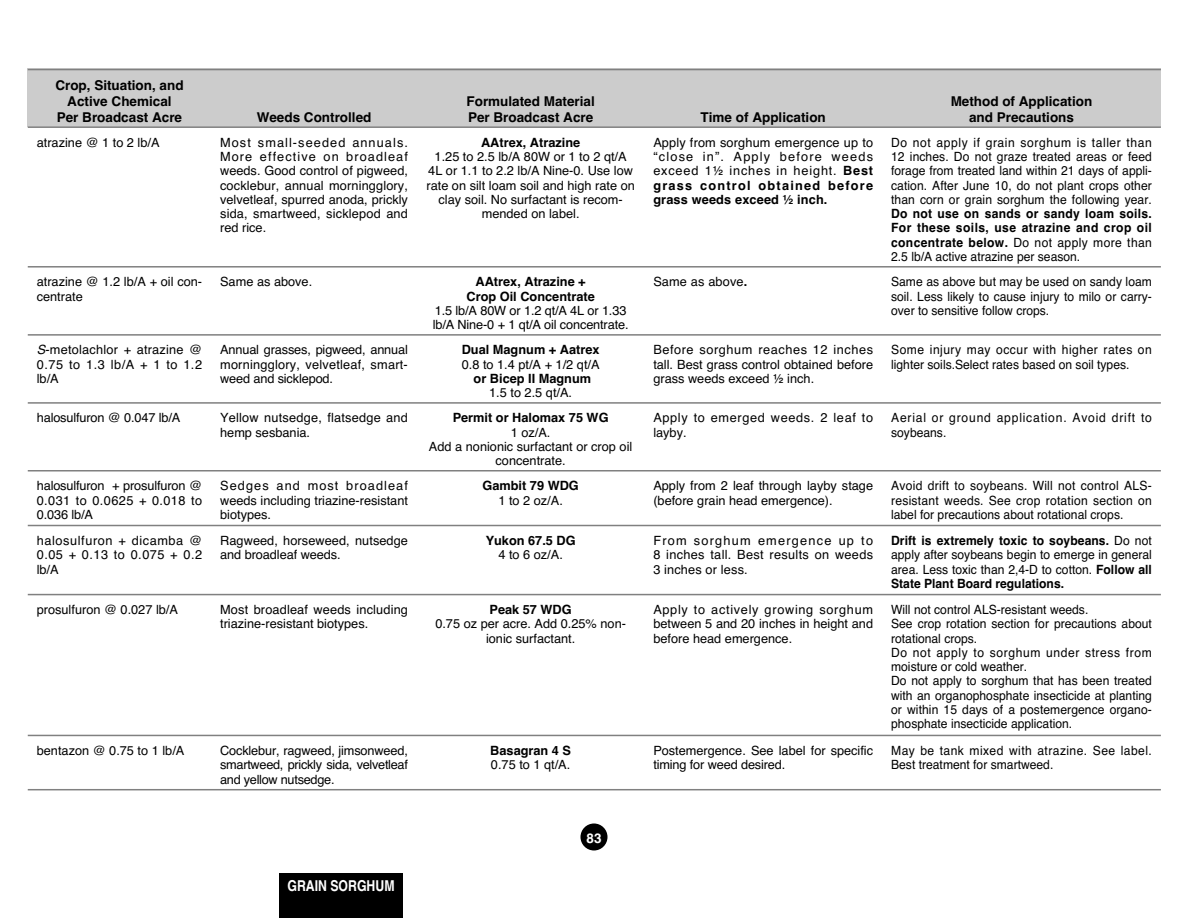
<style>
.page{position:relative;width:1188px;height:918px;background:#fff}
.page>*{position:absolute;margin:0;border:0;box-sizing:border-box;transform-origin:0 0}
.t1{font:700 condensed 15px "Helvetica";color:#fff}
.t2{font:700 13.5px/15.8px "Helvetica";color:#000;text-align:center}
.t3{font:700 13.5px "Helvetica";color:#fff}
.t4{font:12.75px/14.2px "Helvetica";color:#000;text-align:justify}
.t5{font:12.75px/14.2px "Helvetica";color:#000;text-align:justify;scale:.95 1}
.t6{font:700 12.75px/14.2px "Helvetica";color:#000;text-align:center}
.t7{font:700 12.75px/14.2px "Helvetica";color:#000;text-align:justify;scale:.95 1}
.t8{font:12.75px/14.2px "Helvetica";letter-spacing:.035em;color:#000;scale:.95 1}
.t9{font:12.75px/14.2px "Helvetica";letter-spacing:.065em;color:#000;scale:.95 1}
.t10{font:12.75px/14.2px "Helvetica";letter-spacing:.05em;color:#000}
.s1{font-style:italic}
.s2{font-weight:700}
.s3{font-weight:400}
</style>
<div class="page">
<div style="left:580px;top:824px;width:28px;height:26px;background:#000;border-radius:50%"></div>
<div style="left:28px;top:69px;width:183px;height:58px;background:#ccc"></div>
<div style="left:211px;top:69px;width:206px;height:58px;background:#ccc"></div>
<div style="left:417px;top:69px;width:227px;height:58px;background:#ccc"></div>
<div style="left:644px;top:69px;width:238px;height:58px;background:#ccc"></div>
<div style="left:882px;top:69px;width:279px;height:58px;background:#ccc"></div>
<hr style="left:28px;top:69px;width:1133px;height:1px;background:#808080">
<hr style="left:28px;top:126px;width:1133px;height:2px;background:#808080">
<hr style="left:28px;top:266px;width:1133px;height:2px;background:#808080">
<hr style="left:28px;top:334px;width:1133px;height:2px;background:#808080">
<hr style="left:28px;top:402px;width:1133px;height:2px;background:#808080">
<hr style="left:28px;top:470px;width:1133px;height:2px;background:#808080">
<hr style="left:28px;top:525px;width:1133px;height:1px;background:#808080">
<hr style="left:28px;top:594px;width:1133px;height:1px;background:#808080">
<hr style="left:28px;top:735px;width:1133px;height:1px;background:#808080">
<hr style="left:28px;top:789px;width:1133px;height:1px;background:#808080">
<div style="left:280px;top:873px;width:123px;height:45px;background:#000"></div>
<p class="t2" style="left:55px;top:78px;width:130px">Crop, Situation, and<br>Active Chemical<br>Per Broadcast Acre</p>
<p class="t2" style="left:257px;top:109px;width:116px">Weeds Controlled</p>
<p class="t2" style="left:467px;top:94px;width:130px;text-align:left">Formulated Material<br>Per Broadcast Acre</p>
<p class="t4" style="left:37px;top:135px;width:124px">atrazine @ 1 to 2 lb/A</p>
<p class="t4" style="left:220px;top:135px;width:189px">Most small-seeded annuals.<br>More effective on broadleaf weeds. Good control of pigweed, cocklebur, annual morningglory, velvetleaf, spurred anoda, prickly sida, smartweed, sicklepod and red rice.</p>
<p class="t6" style="left:481px;top:135px;width:101px">AAtrex, Atrazine</p>
<p class="t4" style="left:426px;top:149px;width:210px;text-align:center">1.25 to 2.5 lb/A 80W or 1 to 2 qt/A<br>4L or 1.1 to 2.2 lb/A Nine-0. Use low rate on silt loam soil and high rate on clay soil. No surfactant is recom&shy;mended on label.</p>
<p class="t4" style="left:37px;top:275px;width:167px">atrazine @ 1.2 lb/A + oil con&shy;centrate</p>
<p class="t4" style="left:220px;top:275px;width:94px">Same as above.</p>
<p class="t6" style="left:467px;top:275px;width:130px">AAtrex, Atrazine +<br>Crop Oil Concentrate</p>
<p class="t4" style="left:433px;top:303px;width:197px">1.5 lb/A 80W or 1.2 qt/A 4L or 1.33 lb/A Nine-0 + 1 qt/A oil concentrate.</p>
<p class="t4" style="left:37px;top:343px;width:167px"><span class="s1">S</span>-metolachlor + atrazine @ 0.75 to 1.3 lb/A + 1 to 1.2 lb/A</p>
<p class="t4" style="left:220px;top:343px;width:189px">Annual grasses, pigweed, annual morningglory, velvetleaf, smart&shy;weed and sicklepod.</p>
<p class="t6" style="left:462px;top:343px;width:139px">Dual Magnum + Aatrex</p>
<p class="t4" style="left:462px;top:357px;width:139px">0.8 to 1.4 pt/A + 1/2 qt/A</p>
<p class="t6" style="left:474px;top:371px;width:119px">or Bicep II Magnum</p>
<p class="t4" style="left:489px;top:386px;width:84px">1.5 to 2.5 qt/A.</p>
<p class="t4" style="left:37px;top:411px;width:145px">halosulfuron @ 0.047 lb/A</p>
<p class="t4" style="left:220px;top:411px;width:189px">Yellow nutsedge, flatsedge and hemp sesbania.</p>
<p class="t6" style="left:453px;top:411px;width:157px">Permit or Halomax 75 WG</p>
<p class="t4" style="left:429px;top:425px;width:205px;text-align:center">1 oz/A.<br>Add a nonionic surfactant or crop oil concentrate.</p>
<p class="t4" style="left:37px;top:479px;width:167px">halosulfuron + prosulfuron @ 0.031 to 0.0625 + 0.018 to 0.036 lb/A</p>
<p class="t4" style="left:220px;top:479px;width:189px">Sedges and most broadleaf weeds including triazine-resistant biotypes.</p>
<p class="t6" style="left:482px;top:479px;width:98px">Gambit 79 WDG</p>
<p class="t4" style="left:498px;top:493px;width:66px">1 to 2 oz/A.</p>
<p class="t4" style="left:37px;top:534px;width:167px">halosulfuron + dicamba @ 0.05 + 0.13 to 0.075 + 0.2 lb/A</p>
<p class="t4" style="left:220px;top:534px;width:189px">Ragweed, horseweed, nutsedge and broadleaf weeds.</p>
<p class="t6" style="left:486px;top:534px;width:91px">Yukon 67.5 DG</p>
<p class="t4" style="left:498px;top:548px;width:66px">4 to 6 oz/A.</p>
<p class="t4" style="left:37px;top:603px;width:143px">prosulfuron @ 0.027 lb/A</p>
<p class="t4" style="left:220px;top:603px;width:189px">Most broadleaf weeds including triazine-resistant biotypes.</p>
<p class="t6" style="left:490px;top:603px;width:84px">Peak 57 WDG</p>
<p class="t4" style="left:435px;top:617px;width:192px;text-align:center">0.75 oz per acre. Add 0.25% non&shy;ionic surfactant.</p>
<p class="t4" style="left:37px;top:744px;width:149px">bentazon @ 0.75 to 1 lb/A</p>
<p class="t4" style="left:220px;top:744px;width:189px">Cocklebur, ragweed, jimsonweed, smartweed, prickly sida, velvetleaf and yellow nutsedge.</p>
<p class="t6" style="left:490px;top:744px;width:82px">Basagran 4 S</p>
<p class="t4" style="left:491px;top:758px;width:81px">0.75 to 1 qt/A.</p>
<p class="t1" style="left:287px;top:880px;width:109px">GRAIN SORGHUM</p>
<p class="t3" style="left:586px;top:830px;width:17px">83</p>
<p class="t2" style="left:701px;top:109px;width:127px">Time of Application</p>
<p class="t2" style="left:951px;top:94px;width:143px">Method of Application and Precautions</p>
<p class="t4" style="left:653px;top:135px;width:221px">Apply from sorghum emergence up to “close in”. Apply before weeds exceed 1½ inches in height. <span class="s2">Best grass control obtained before grass weeds exceed ½ inch.</span></p>
<p class="t5" style="left:891px;top:135px;width:276px">Do not apply if grain sorghum is taller than 12 inches. Do not graze treated areas or feed forage from treated land within 21 days of appli&shy;cation. After June 10, do not plant crops other than corn or grain sorghum the following year.</p>
<p class="t7" style="left:891px;top:206px;width:276px">Do not use on sands or sandy loam soils.<br>For these soils, use atrazine and crop oil concentrate below. <span class="s3">Do not apply more than 2.5 lb/A active atrazine per season.</span></p>
<p class="t4" style="left:653px;top:275px;width:95px">Same as above<span class="s2">.</span></p>
<p class="t5" style="left:891px;top:275px;width:276px">Same as above but may be used on sandy loam soil. Less likely to cause injury to milo or carry&shy;over to sensitive follow crops.</p>
<p class="t4" style="left:653px;top:343px;width:221px">Before sorghum reaches 12 inches tall. Best grass control obtained before grass weeds exceed ½ inch.</p>
<p class="t5" style="left:891px;top:343px;width:276px">Some injury may occur with higher rates on lighter soils.Select rates based on soil types.</p>
<p class="t10" style="left:653px;top:411px;width:221px">Apply to emerged weeds. 2 leaf to layby.</p>
<p class="t9" style="left:891px;top:411px;width:276px">Aerial or ground application. Avoid drift to soybeans.</p>
<p class="t4" style="left:653px;top:479px;width:221px">Apply from 2 leaf through layby stage (before grain head emergence).</p>
<p class="t5" style="left:891px;top:479px;width:276px">Avoid drift to soybeans. Will not control ALS&shy;resistant weeds. See crop rotation section on label for precautions about rotational crops.</p>
<p class="t4" style="left:653px;top:534px;width:221px">From sorghum emergence up to 8 inches tall. Best results on weeds 3 inches or less.</p>
<p class="t5" style="left:891px;top:534px;width:276px"><span class="s2">Drift is extremely toxic to soybeans.</span> Do not apply after soybeans begin to emerge in general area. Less toxic than 2,4-D to cotton. <span class="s2">Follow all State Plant Board regulations.</span></p>
<p class="t4" style="left:653px;top:603px;width:221px">Apply to actively growing sorghum between 5 and 20 inches in height and before head emergence.</p>
<p class="t5" style="left:891px;top:603px;width:276px;text-align:left">Will not control ALS-resistant weeds.<br>See crop rotation section for precautions about rotational crops.<br>Do not apply to sorghum under stress from moisture or cold weather.<br>Do not apply to sorghum that has been treated with an organophosphate insecticide at planting or within 15 days of a postemergence organo&shy;phosphate insecticide application.</p>
<p class="t4" style="left:653px;top:744px;width:221px">Postemergence. See label for specific timing for weed desired.</p>
<p class="t8" style="left:891px;top:744px;width:276px">May be tank mixed with atrazine. See label.<br>Best treatment for smartweed.</p>
</div>
